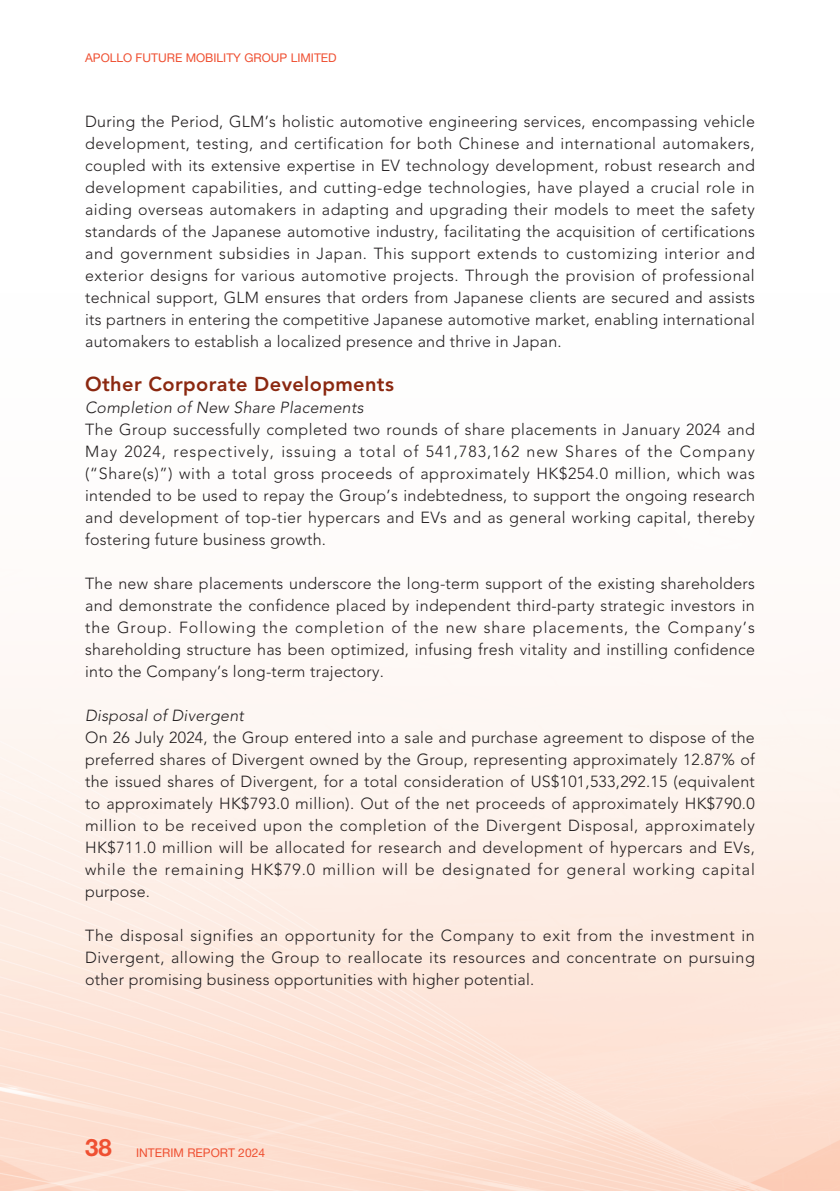
<style>
.page{position:relative;width:840px;height:1191px;background:#fff}
.page>*{position:absolute;margin:0;border:0;box-sizing:border-box;transform-origin:0 0}
._02_H2{font:800 20px "Avenir LT Std";letter-spacing:.02em;color:#8b2810}
._00_txt{font:300 16px/22px "Avenir LT Std";letter-spacing:.015em;color:#231f20;text-align:justify}
._03_H3{font:italic 300 16px "Avenir LT Std";letter-spacing:.015em;color:#231f20}
.t1{font:12px "Helvetica Neue LT Std";color:#ef5032}
.s1{font-weight:700;font-size:24px}
</style>
<div class="page">
<p class="t1" style="left:85px;top:51px;width:253px">APOLLO FUTURE MOBILITY GROUP LIMITED</p>
<p class="_00_txt" style="left:85px;top:110px;width:671px">During the Period, GLM’s holistic automotive engineering services, encompassing vehicle development, testing, and certification for both Chinese and international automakers, coupled with its extensive expertise in EV technology development, robust research and development capabilities, and cutting-edge technologies, have played a crucial role in aiding overseas automakers in adapting and upgrading their models to meet the safety standards of the Japanese automotive industry, facilitating the acquisition of certifications and government subsidies in Japan. This support extends to customizing interior and exterior designs for various automotive projects. Through the provision of professional technical support, GLM ensures that orders from Japanese clients are secured and assists its partners in entering the competitive Japanese automotive market, enabling international automakers to establish a localized presence and thrive in Japan.</p>
<p class="_02_H2" style="left:85px;top:372px;width:310px">Other Corporate Developments</p>
<p class="_03_H3" style="left:85px;top:398px;width:280px">Completion of New Share Placements</p>
<p class="_00_txt" style="left:85px;top:418px;width:671px">The Group successfully completed two rounds of share placements in January 2024 and May 2024, respectively, issuing a total of 541,783,162 new Shares of the Company (“Share(s)”) with a total gross proceeds of approximately HK$254.0 million, which was intended to be used to repay the Group’s indebtedness, to support the ongoing research and development of top-tier hypercars and EVs and as general working capital, thereby fostering future business growth.</p>
<p class="_00_txt" style="left:85px;top:572px;width:671px">The new share placements underscore the long-term support of the existing shareholders and demonstrate the confidence placed by independent third-party strategic investors in the Group. Following the completion of the new share placements, the Company’s shareholding structure has been optimized, infusing fresh vitality and instilling confidence into the Company’s long-term trajectory.</p>
<p class="_03_H3" style="left:85px;top:706px;width:160px">Disposal of Divergent</p>
<p class="_00_txt" style="left:85px;top:726px;width:671px">On 26 July 2024, the Group entered into a sale and purchase agreement to dispose of the preferred shares of Divergent owned by the Group, representing approximately 12.87% of the issued shares of Divergent, for a total consideration of US$101,533,292.15 (equivalent to approximately HK$793.0 million). Out of the net proceeds of approximately HK$790.0 million to be received upon the completion of the Divergent Disposal, approximately HK$711.0 million will be allocated for research and development of hypercars and EVs, while the remaining HK$79.0 million will be designated for general working capital purpose.</p>
<p class="_00_txt" style="left:85px;top:924px;width:670px">The disposal signifies an opportunity for the Company to exit from the investment in Divergent, allowing the Group to reallocate its resources and concentrate on pursuing other promising business opportunities with higher potential.</p>
<p class="t1" style="left:85px;top:1145px;width:181px"><span class="s1">38</span> INTERIM REPORT 2024</p>
</div>
